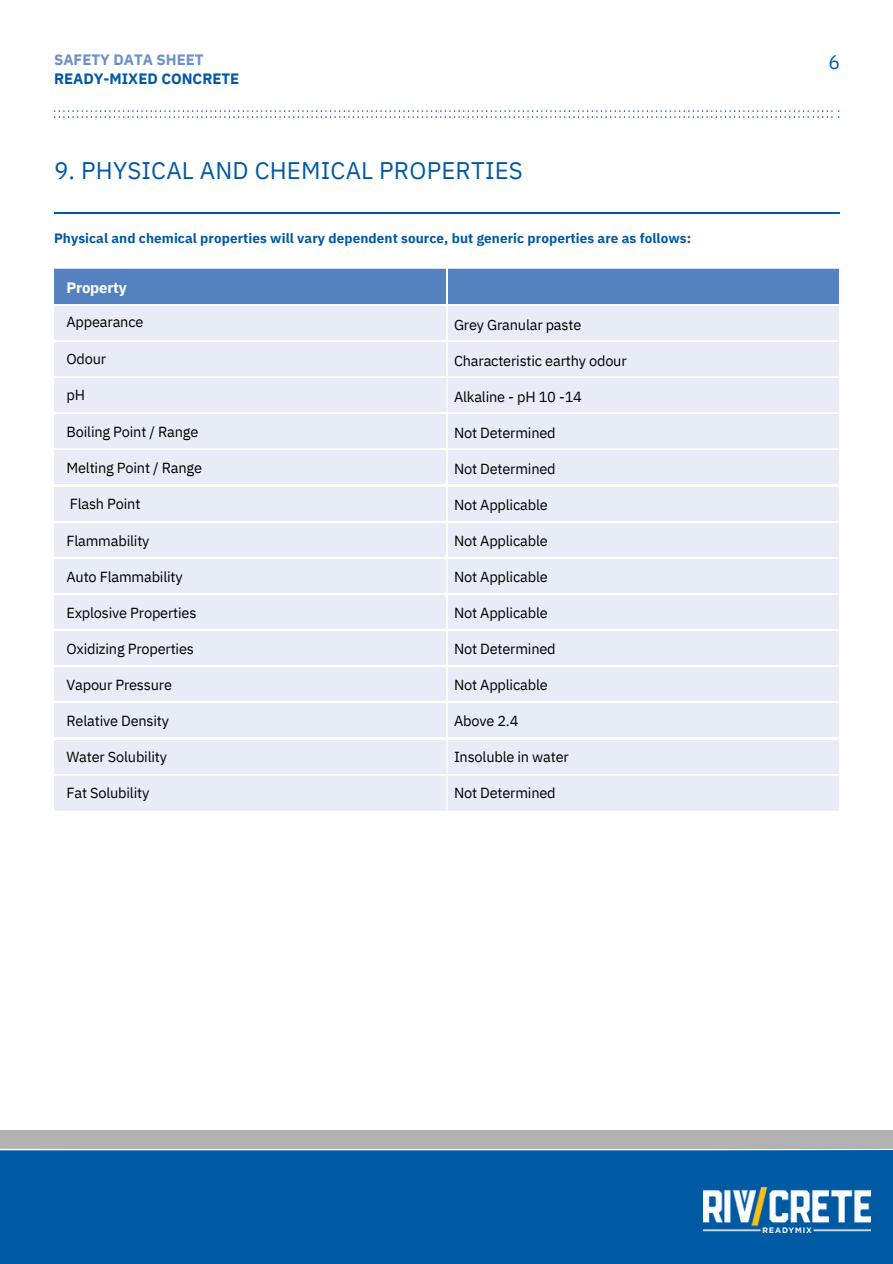
<style>
.page{position:relative;width:893px;height:1264px;background:#fff}
.page>*{position:absolute;margin:0;border:0;box-sizing:border-box;transform-origin:0 0}
.t1{font:24px "IBM Plex Sans";letter-spacing:.005em;color:#0059a3}
.t2{font:19.5px "IBM Plex Sans";color:#0059a3}
.t3{font:700 15px/19.2px "IBM Plex Sans";color:#0059a3}
.t4{font:700 15px "IBM Plex Sans";letter-spacing:-.015em;color:#fff}
.t5{font:14.55px "IBM Plex Sans";letter-spacing:-.015em;color:#000}
.t6{font:700 13.5px "IBM Plex Sans";letter-spacing:.005em;color:#0059a3}
.s1{color:#6d90c8}
</style>
<div class="page">
<div style="left:0;top:1150px;width:892px;height:113px;background:#0059a3"></div>
<div style="left:0;top:1130px;width:892px;height:18px;background:#b3b2b2"></div>
<svg style="left:0;top:1148px;width:892px;height:1px"></svg>
<hr style="left:54px;top:213px;width:785px;height:1px;background:#0059a3">
<svg style="left:54px;top:110px;width:785px;height:8px"></svg>
<div style="left:54px;top:269px;width:785px;height:35px;background:#5482c0"></div>
<div style="left:54px;top:306px;width:785px;height:504px;background:#e8ecf7"></div>
<hr style="left:446px;top:269px;width:1px;height:35px;background:#fff">
<hr style="left:446px;top:305px;width:1px;height:35px;background:#fff">
<hr style="left:54px;top:340px;width:393px;height:1px;background:#fff">
<hr style="left:447px;top:340px;width:393px;height:1px;background:#fff">
<hr style="left:446px;top:341px;width:1px;height:35px;background:#fff">
<hr style="left:54px;top:376px;width:393px;height:1px;background:#fff">
<hr style="left:447px;top:376px;width:393px;height:1px;background:#fff">
<hr style="left:446px;top:377px;width:1px;height:35px;background:#fff">
<hr style="left:54px;top:412px;width:393px;height:2px;background:#fff">
<hr style="left:447px;top:412px;width:393px;height:2px;background:#fff">
<hr style="left:446px;top:414px;width:1px;height:35px;background:#fff">
<hr style="left:54px;top:449px;width:393px;height:1px;background:#fff">
<hr style="left:447px;top:449px;width:393px;height:1px;background:#fff">
<hr style="left:446px;top:450px;width:1px;height:35px;background:#fff">
<hr style="left:446px;top:486px;width:1px;height:35px;background:#fff">
<hr style="left:446px;top:522px;width:1px;height:35px;background:#fff">
<hr style="left:446px;top:558px;width:1px;height:35px;background:#fff">
<hr style="left:446px;top:594px;width:1px;height:35px;background:#fff">
<hr style="left:446px;top:630px;width:1px;height:35px;background:#fff">
<hr style="left:446px;top:666px;width:1px;height:35px;background:#fff">
<hr style="left:446px;top:703px;width:1px;height:35px;background:#fff">
<hr style="left:446px;top:739px;width:1px;height:35px;background:#fff">
<hr style="left:446px;top:775px;width:1px;height:35px;background:#fff">
<hr style="left:54px;top:485px;width:393px;height:1px;background:#fff">
<hr style="left:447px;top:485px;width:393px;height:1px;background:#fff">
<hr style="left:54px;top:521px;width:393px;height:1px;background:#fff">
<hr style="left:447px;top:521px;width:393px;height:1px;background:#fff">
<hr style="left:54px;top:557px;width:393px;height:1px;background:#fff">
<hr style="left:447px;top:557px;width:393px;height:1px;background:#fff">
<hr style="left:54px;top:593px;width:393px;height:1px;background:#fff">
<hr style="left:447px;top:593px;width:393px;height:1px;background:#fff">
<hr style="left:54px;top:629px;width:393px;height:1px;background:#fff">
<hr style="left:447px;top:629px;width:393px;height:1px;background:#fff">
<hr style="left:54px;top:665px;width:393px;height:1px;background:#fff">
<hr style="left:447px;top:665px;width:393px;height:1px;background:#fff">
<hr style="left:54px;top:701px;width:393px;height:2px;background:#fff">
<hr style="left:447px;top:701px;width:393px;height:2px;background:#fff">
<hr style="left:54px;top:738px;width:393px;height:1px;background:#fff">
<hr style="left:447px;top:738px;width:393px;height:1px;background:#fff">
<hr style="left:54px;top:774px;width:393px;height:1px;background:#fff">
<hr style="left:447px;top:774px;width:393px;height:1px;background:#fff">
<img style="left:703px;top:1187px;width:167px;height:45px">
<p class="t3" style="left:54px;top:50px;width:187px"><span class="s1">SAFETY DATA SHEET<br></span>READY-MIXED CONCRETE</p>
<p class="t2" style="left:828px;top:49px;width:13px">6</p>
<p class="t1" style="left:54px;top:155px;width:470px">9. PHYSICAL AND CHEMICAL PROPERTIES</p>
<p class="t6" style="left:54px;top:229px;width:638px">Physical and chemical properties will vary dependent source, but generic properties are as follows:</p>
<p class="t4" style="left:66px;top:278px;width:62px">Property</p>
<p class="t5" style="left:66px;top:312px;width:78px">Appearance</p>
<p class="t5" style="left:66px;top:349px;width:41px">Odour</p>
<p class="t5" style="left:66px;top:385px;width:20px">pH</p>
<p class="t5" style="left:66px;top:421px;width:133px">Boiling Point / Range</p>
<p class="t5" style="left:66px;top:458px;width:137px">Melting Point / Range</p>
<p class="t5" style="left:70px;top:494px;width:72px">Flash Point</p>
<p class="t5" style="left:66px;top:531px;width:84px">Flammability</p>
<p class="t5" style="left:66px;top:567px;width:118px">Auto Flammability</p>
<p class="t5" style="left:66px;top:603px;width:131px">Explosive Properties</p>
<p class="t5" style="left:66px;top:639px;width:129px">Oxidizing Properties</p>
<p class="t5" style="left:66px;top:675px;width:107px">Vapour Pressure</p>
<p class="t5" style="left:66px;top:711px;width:104px">Relative Density</p>
<p class="t5" style="left:66px;top:747px;width:102px">Water Solubility</p>
<p class="t5" style="left:66px;top:783px;width:84px">Fat Solubility</p>
<p class="t5" style="left:454px;top:315px;width:129px">Grey Granular paste</p>
<p class="t5" style="left:454px;top:351px;width:174px">Characteristic earthy odour</p>
<p class="t5" style="left:454px;top:387px;width:129px">Alkaline - pH 10 -14</p>
<p class="t5" style="left:454px;top:423px;width:103px">Not Determined</p>
<p class="t5" style="left:454px;top:459px;width:103px">Not Determined</p>
<p class="t5" style="left:454px;top:495px;width:95px">Not Applicable</p>
<p class="t5" style="left:454px;top:531px;width:95px">Not Applicable</p>
<p class="t5" style="left:454px;top:567px;width:95px">Not Applicable</p>
<p class="t5" style="left:454px;top:603px;width:95px">Not Applicable</p>
<p class="t5" style="left:454px;top:639px;width:103px">Not Determined</p>
<p class="t5" style="left:454px;top:675px;width:95px">Not Applicable</p>
<p class="t5" style="left:454px;top:711px;width:66px">Above 2.4</p>
<p class="t5" style="left:454px;top:747px;width:116px">Insoluble in water</p>
<p class="t5" style="left:454px;top:783px;width:103px">Not Determined</p>
</div>
